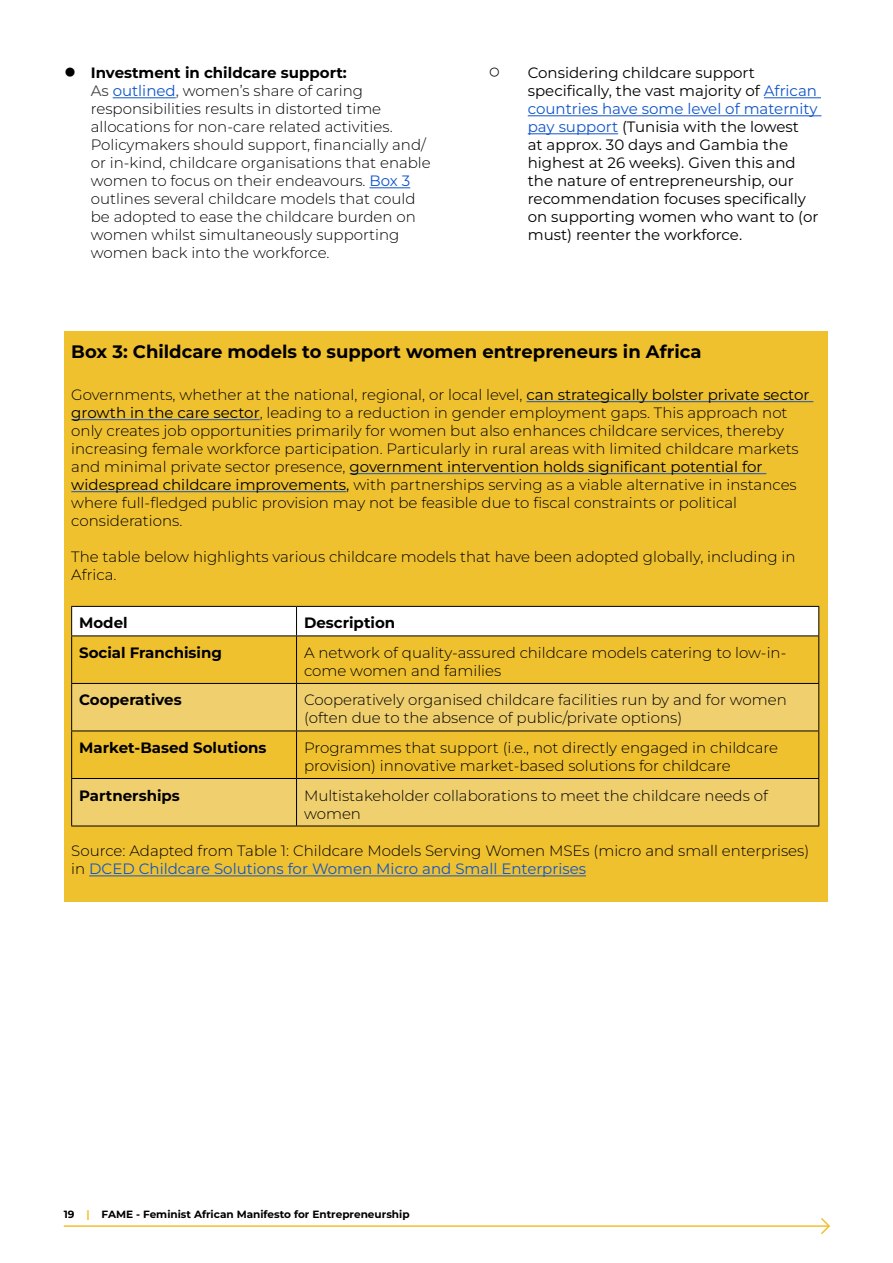
<style>
.page{position:relative;width:893px;height:1263px;background:#fff}
.page>*{position:absolute;margin:0;border:0;box-sizing:border-box;transform-origin:0 0}
.t1{font:700 18px "Montserrat";color:#000}
.t2{font:300 15px/18px "Montserrat";color:#000}
.t3{font:15px/18px "Montserrat";color:#000}
.t4{font:700 15px "Montserrat";color:#000}
.t5{font:700 10.5px "Montserrat";color:#000}
.s1{font-family:"Arial";font-weight:400;font-size:21px}
.s2{font-weight:700}
.s3{font-weight:400;color:#444746}
.s4{font-weight:400;color:#15c}
.s5{font-family:"Arial";font-size:21px}
.s6{color:#15c}
.s7{font-weight:400}
.s8{color:#f0c12f}
</style>
<div class="page">
<hr style="left:113px;top:97px;width:63px;height:1px;background:#15c">
<hr style="left:369px;top:187px;width:41px;height:1px;background:#15c">
<hr style="left:764px;top:97px;width:57px;height:1px;background:#15c">
<hr style="left:528px;top:115px;width:293px;height:1px;background:#15c">
<hr style="left:528px;top:133px;width:90px;height:1px;background:#15c">
<div style="left:64px;top:331px;width:764px;height:571px;background:#f0c12f"></div>
<hr style="left:526px;top:401px;width:287px;height:1px;background:#15c">
<hr style="left:71px;top:419px;width:189px;height:1px;background:#15c">
<hr style="left:350px;top:473px;width:416px;height:1px;background:#15c">
<hr style="left:71px;top:491px;width:275px;height:1px;background:#15c">
<hr style="left:89px;top:875px;width:497px;height:1px;background:#15c">
<svg style="left:72px;top:684px;width:746px;height:142px;fill:#f0cf6e"></svg>
<div style="left:71px;top:606px;width:748px;height:29px;background:#fff"></div>
<hr style="left:71px;top:635px;width:226px;height:1px;background:#000">
<hr style="left:71px;top:636px;width:1px;height:47px;background:#000">
<hr style="left:297px;top:635px;width:522px;height:1px;background:#000">
<hr style="left:296px;top:636px;width:1px;height:47px;background:#000">
<hr style="left:818px;top:636px;width:1px;height:47px;background:#000">
<hr style="left:71px;top:683px;width:226px;height:1px;background:#000">
<hr style="left:71px;top:684px;width:1px;height:46px;background:#000">
<hr style="left:297px;top:683px;width:522px;height:1px;background:#000">
<hr style="left:296px;top:684px;width:1px;height:46px;background:#000">
<hr style="left:818px;top:684px;width:1px;height:46px;background:#000">
<hr style="left:71px;top:730px;width:226px;height:1px;background:#000">
<hr style="left:71px;top:731px;width:1px;height:47px;background:#000">
<hr style="left:297px;top:730px;width:522px;height:1px;background:#000">
<hr style="left:296px;top:731px;width:1px;height:47px;background:#000">
<hr style="left:818px;top:731px;width:1px;height:47px;background:#000">
<hr style="left:71px;top:778px;width:226px;height:1px;background:#000">
<hr style="left:71px;top:779px;width:1px;height:47px;background:#000">
<hr style="left:297px;top:778px;width:522px;height:1px;background:#000">
<hr style="left:296px;top:779px;width:1px;height:47px;background:#000">
<hr style="left:818px;top:779px;width:1px;height:47px;background:#000">
<hr style="left:71px;top:826px;width:226px;height:1px;background:#000">
<hr style="left:297px;top:826px;width:522px;height:1px;background:#000">
<hr style="left:64px;top:1225px;width:765px;height:2px;background:#f0c12f">
<svg style="left:819px;top:1218px;width:11px;height:17px"></svg>
<p class="t2" style="left:91px;top:64px;width:342px;text-indent:-27px"><span class="s1">●</span> <span class="s2">Investment in childcare support:<br></span><span class="s3">As</span> <span class="s4">outlined</span><span class="s3">,</span> women’s share of caring responsibilities results in distorted time allocations for non-care related activities.<br>Policymakers should support, financially and/ or in-kind, childcare organisations that enable women to focus on their endeavours. <span class="s4">Box 3 </span>outlines several childcare models that could be adopted to ease the childcare burden on women whilst simultaneously supporting women back into the workforce.</p>
<p class="t3" style="left:528px;top:64px;width:292px;text-indent:-40px"><span class="s5">○</span> Considering childcare support specifically, the vast majority of <span class="s6">African countries have some level of maternity pay support</span> (Tunisia with the lowest<br>at approx. 30 days and Gambia the highest at 26 weeks). Given this and the nature of entrepreneurship, our recommendation focuses specifically on supporting women who want to (or must) reenter the workforce.</p>
<p class="t1" style="left:71px;top:340px;width:632px">Box 3: Childcare models to support women entrepreneurs in Africa</p>
<p class="t2" style="left:71px;top:385px;width:740px">Governments, whether at the national, regional, or local level, <span class="s7">can strategically bolster private sector growth in the care sector</span>, leading to a reduction in gender employment gaps. This approach not only creates job opportunities primarily for women but also enhances childcare services, thereby increasing female workforce participation. Particularly in rural areas with limited childcare markets and minimal private sector presence, <span class="s7">government intervention holds significant potential for widespread childcare improvements,</span> with partnerships serving as a viable alternative in instances where full-fledged public provision may not be feasible due to fiscal constraints or political considerations.</p>
<p class="t2" style="left:71px;top:547px;width:726px">The table below highlights various childcare models that have been adopted globally, including in<br>Africa.</p>
<p class="t4" style="left:79px;top:613px;width:50px">Model</p>
<p class="t4" style="left:304px;top:613px;width:93px">Description</p>
<p class="t4" style="left:79px;top:643px;width:144px">Social Franchising</p>
<p class="t2" style="left:304px;top:643px;width:484px">A network of quality-assured childcare models catering to low-in&shy;come women and families</p>
<p class="t4" style="left:79px;top:690px;width:104px">Cooperatives</p>
<p class="t2" style="left:304px;top:691px;width:484px">Cooperatively organised childcare facilities run by and for women (often due to the absence of public/private options)</p>
<p class="t4" style="left:79px;top:738px;width:189px">Market-Based Solutions</p>
<p class="t2" style="left:304px;top:738px;width:476px">Programmes that support (i.e., not directly engaged in childcare provision) innovative market-based solutions for childcare</p>
<p class="t4" style="left:79px;top:785px;width:102px">Partnerships</p>
<p class="t2" style="left:304px;top:786px;width:465px">Multistakeholder collaborations to meet the childcare needs of women</p>
<p class="t2" style="left:71px;top:842px;width:739px">Source: Adapted from Table 1: Childcare Models Serving Women MSEs (micro and small enterprises) in <span class="s4">DCED Childcare Solutions for Women Micro and Small Enterprises</span></p>
<p class="t5" style="left:64px;top:1207px;width:347px">19 <span class="s8">|</span> FAME - Feminist African Manifesto for Entrepreneurship</p>
</div>
